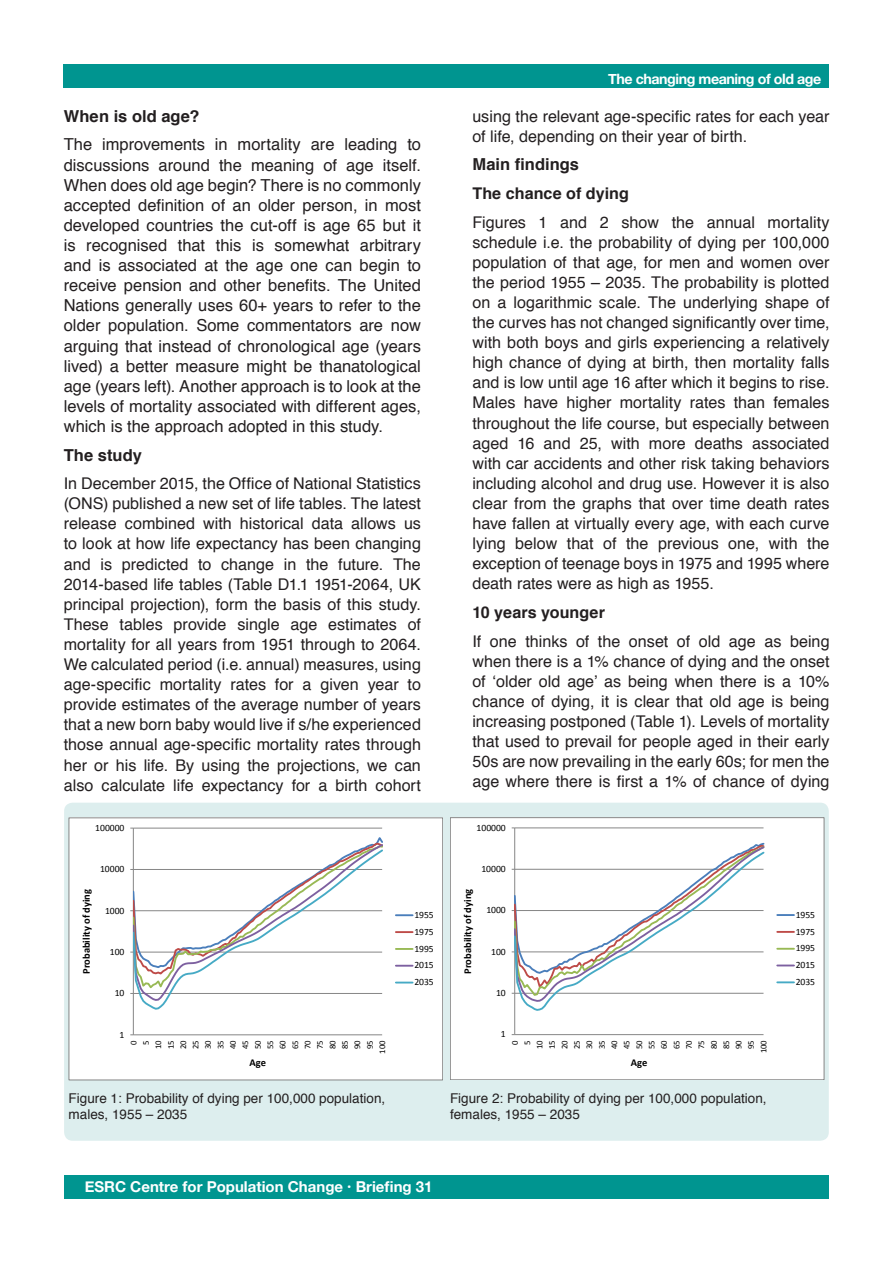
<style>
.page{position:relative;width:893px;height:1263px;background:#fff}
.page>*{position:absolute;margin:0;border:0;box-sizing:border-box;transform-origin:0 0}
.t1{font:16.5px/20.1px "Helvetica";color:#231f20;text-align:justify}
.t2{font:700 16.5px "Helvetica";letter-spacing:.005em;color:#231f20}
.t3{font:16.2px/20.1px "Helvetica";color:#231f20;text-align:justify}
.t4{font:700 16.2px "Helvetica";letter-spacing:.005em;color:#231f20}
.t5{font:700 15px "Helvetica Neue";color:#fff}
.t6{font:700 14.25px "Helvetica Neue";letter-spacing:-.03em;color:#fff}
.t7{font:13.5px/16.2px "Helvetica";color:#231f20}
.t8{font:700 10.5px "Calibri";letter-spacing:.005em;color:#000}
.t9{font:9.6px/16.8px "Calibri";letter-spacing:-.005em;color:#000;text-align:justify}
.t10{font:8.7px/12.5px "Calibri";color:#000;text-align:right}
.s1{font-size:12px}
</style>
<div class="page">
<div style="left:63px;top:64px;width:766px;height:23px;background:#009590"></div>
<div style="left:64px;top:1175px;width:765px;height:24px;background:#009590"></div>
<div style="left:64px;top:803px;width:765px;height:338px;background:#dee;border-radius:9px"></div>
<div style="left:69px;top:818px;width:374px;height:262px;background:#fff"></div>
<hr style="left:133px;top:828px;width:1px;height:207px;background:#868686">
<hr style="left:133px;top:1034px;width:249px;height:1px;background:#868686">
<svg style="left:130px;top:828px;width:253px;height:183px"></svg>
<svg style="left:396px;top:914px;width:17px;height:2px"></svg>
<svg style="left:396px;top:931px;width:17px;height:2px"></svg>
<svg style="left:396px;top:948px;width:17px;height:2px"></svg>
<svg style="left:396px;top:965px;width:17px;height:2px"></svg>
<svg style="left:396px;top:982px;width:17px;height:1px"></svg>
<div style="left:69px;top:817px;width:374px;height:263px;border:1px solid #868686"></div>
<div style="left:450px;top:818px;width:374px;height:262px;background:#fff"></div>
<hr style="left:515px;top:827px;width:248px;height:1px;background:#868686">
<hr style="left:514px;top:828px;width:1px;height:206px;background:#868686">
<hr style="left:515px;top:1034px;width:248px;height:1px;background:#868686">
<svg style="left:512px;top:841px;width:252px;height:171px"></svg>
<svg style="left:777px;top:914px;width:17px;height:2px"></svg>
<svg style="left:777px;top:931px;width:17px;height:2px"></svg>
<svg style="left:777px;top:948px;width:17px;height:2px"></svg>
<svg style="left:777px;top:964px;width:17px;height:2px"></svg>
<svg style="left:777px;top:981px;width:17px;height:2px"></svg>
<div style="left:450px;top:817px;width:374px;height:263px;border:1px solid #868686"></div>
<p class="t6" style="left:608px;top:68px;width:215px">The changing meaning of old age</p>
<p class="t2" style="left:64px;top:103px;width:137px">When is old age?</p>
<p class="t1" style="left:64px;top:135px;width:359px">The improvements in mortality are leading to discussions around the meaning of age itself.<br>When does old age begin? There is no commonly accepted definition of an older person, in most developed countries the cut-off is age 65 but it is recognised that this is somewhat arbitrary and is associated at the age one can begin to receive pension and other benefits. The United Nations generally uses 60+ years to refer to the older population. Some commentators are now arguing that instead of chronological age (years lived) a better measure might be thanatological age (years left). Another approach is to look at the levels of mortality associated with different ages, which is the approach adopted in this study.</p>
<p class="t2" style="left:64px;top:441px;width:80px">The study</p>
<p class="t3" style="left:64px;top:474px;width:359px">In December 2015, the Office of National Statistics (ONS) published a new set of life tables. The latest release combined with historical data allows us to look at how life expectancy has been changing and is predicted to change in the future. The 2014-based life tables (Table D1.1 1951-2064, UK principal projection), form the basis of this study.<br>These tables provide single age estimates of mortality for all years from 1951 through to 2064.<br>We calculated period (i.e. annual) measures, using age-specific mortality rates for a given year to provide estimates of the average number of years that a new born baby would live if s/he experienced those annual age-specific mortality rates through her or his life. By using the projections, we can also calculate life expectancy for a birth cohort</p>
<p class="t3" style="left:472px;top:106px;width:359px">using the relevant age-specific rates for each year of life, depending on their year of birth.</p>
<p class="t2" style="left:472px;top:151px;width:108px">Main findings</p>
<p class="t4" style="left:472px;top:180px;width:158px">The chance of dying</p>
<p class="t3" style="left:472px;top:212px;width:359px">Figures 1 and 2 show the annual mortality schedule i.e. the probability of dying per 100,000 population of that age, for men and women over the period 1955 – 2035. The probability is plotted on a logarithmic scale. The underlying shape of the curves has not changed significantly over time, with both boys and girls experiencing a relatively high chance of dying at birth, then mortality falls and is low until age 16 after which it begins to rise.<br>Males have higher mortality rates than females throughout the life course, but especially between aged 16 and 25, with more deaths associated with car accidents and other risk taking behaviors including alcohol and drug use. However it is also clear from the graphs that over time death rates have fallen at virtually every age, with each curve lying below that of the previous one, with the exception of teenage boys in 1975 and 1995 where death rates were as high as 1955.</p>
<p class="t4" style="left:472px;top:599px;width:134px">10 years younger</p>
<p class="t3" style="left:472px;top:631px;width:359px">If one thinks of the onset of old age as being when there is a 1% chance of dying and the onset of ‘older old age’ as being when there is a 10% chance of dying, it is clear that old age is being increasing postponed (Table 1). Levels of mortality that used to prevail for people aged in their early 50s are now prevailing in the early 60s; for men the age where there is first a 1% of chance of dying</p>
<p class="t9" style="left:95px;top:819px;width:31px">100000</p>
<p class="t9" style="left:477px;top:819px;width:31px">100000</p>
<p class="t9" style="left:100px;top:860px;width:26px">10000</p>
<p class="t9" style="left:481px;top:860px;width:26px">10000</p>
<p class="t8" style="left:80px;top:974px;width:86px;rotate:-90deg">Probability of dying</p>
<p class="t9" style="left:105px;top:902px;width:21px">1000</p>
<p class="t9" style="left:110px;top:943px;width:16px">100</p>
<p class="t9" style="left:414px;top:906px;width:21px">1955<br>1975<br>1995<br>2015<br>2035</p>
<p class="t8" style="left:461px;top:974px;width:86px;rotate:-90deg">Probability of dying</p>
<p class="t9" style="left:486px;top:902px;width:21px">1000</p>
<p class="t9" style="left:491px;top:943px;width:16px">100</p>
<p class="t9" style="left:796px;top:906px;width:21px">1955<br>1975<br>1995<br>2015<br>2035</p>
<p class="t9" style="left:115px;top:985px;width:11px">10</p>
<p class="t9" style="left:496px;top:984px;width:11px">10</p>
<p class="t9" style="left:120px;top:1026px;width:6px">1</p>
<p class="t9" style="left:501px;top:1026px;width:6px">1</p>
<p class="t10" style="left:127px;top:1054px;width:15px;rotate:-90deg">0<br>5<br>10<br>15<br>20<br>25<br>30<br>35<br>40<br>45<br>50<br>55<br>60<br>65<br>70<br>75<br>80<br>85<br>90<br>95<br>100</p>
<p class="t10" style="left:509px;top:1053px;width:15px;rotate:-90deg">0<br>5<br>10<br>15<br>20<br>25<br>30<br>35<br>40<br>45<br>50<br>55<br>60<br>65<br>70<br>75<br>80<br>85<br>90<br>95<br>100</p>
<p class="t8" style="left:250px;top:1056px;width:18px">Age</p>
<p class="t8" style="left:631px;top:1056px;width:18px">Age</p>
<p class="t7" style="left:69px;top:1090px;width:318px">Figure 1: Probability of dying per 100,000 population, males, 1955 – 2035</p>
<p class="t7" style="left:450px;top:1090px;width:318px">Figure 2: Probability of dying per 100,000 population, females, 1955 – 2035</p>
<p class="t5" style="left:85px;top:1175px;width:349px">ESRC Centre for Population Change <span class="s1">•</span> Briefing 31</p>
</div>
